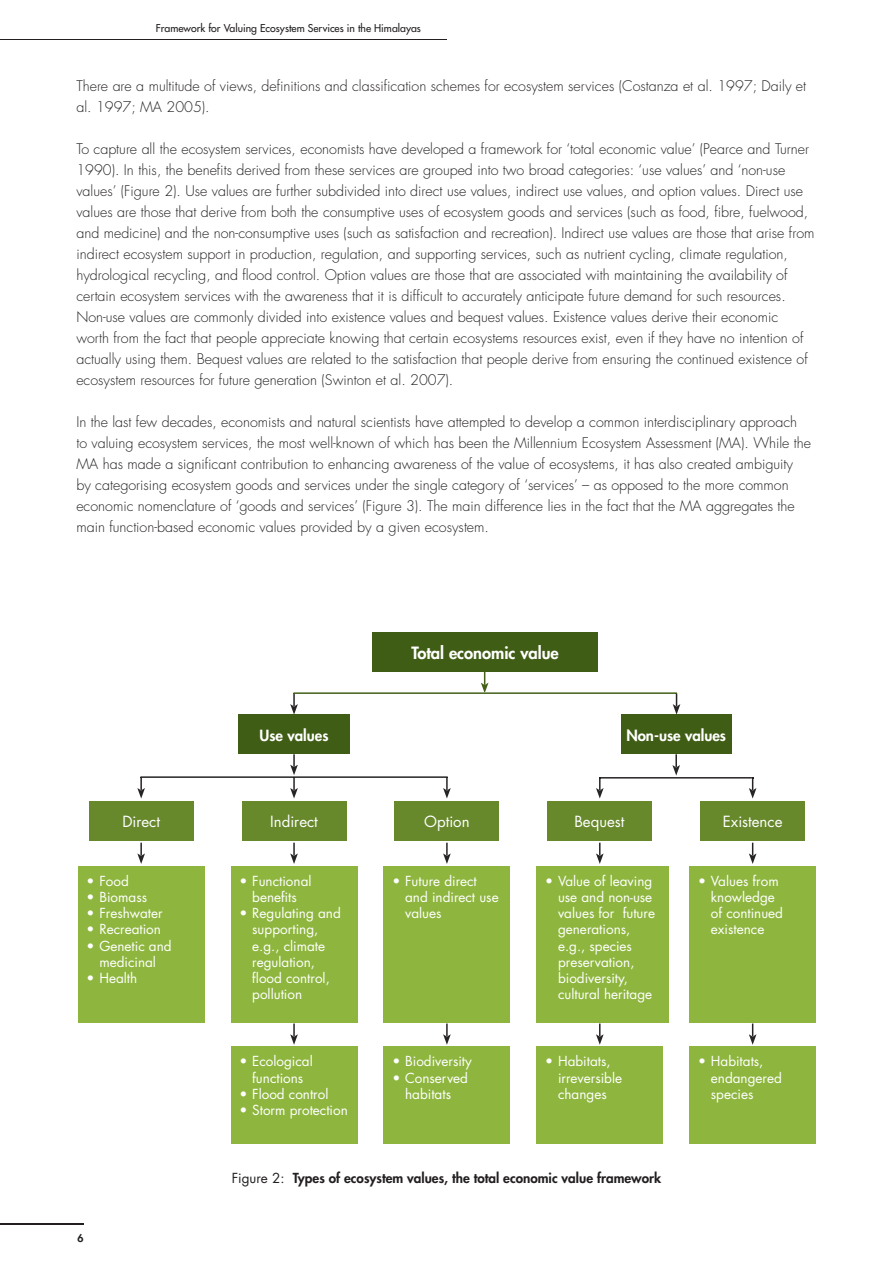
<style>
.page{position:relative;width:893px;height:1263px;background:#fff}
.page>*{position:absolute;margin:0;border:0;box-sizing:border-box;transform-origin:0 0}
.t1{font:800 16.5px "Futura Std";color:#fff}
.t2{font:15px "Futura Std";color:#fff}
.t3{font:800 15px "Futura Std";color:#fff}
.t4{font:300 14.25px/21px "Futura Std";color:#231f20}
.t5{font:13.5px/16.2px "Futura Std";color:#fff}
.t6{font:800 13.5px "Futura Std";color:#231f20}
.t7{font:500 10.5px "Futura Std";color:#231f20}
.t8{font:800 10.5px "Futura Std";color:#231f20}
.s1{font-weight:400}
</style>
<div class="page">
<hr style="left:0;top:40px;width:446px;height:1px;background:#231f20">
<hr style="left:0;top:1223px;width:84px;height:1px;background:#231f20">
<div style="left:373px;top:632px;width:225px;height:40px;background:#405d15"></div>
<div style="left:238px;top:715px;width:112px;height:39px;background:#405d15"></div>
<div style="left:89px;top:801px;width:105px;height:39px;background:#67892c"></div>
<div style="left:242px;top:801px;width:104px;height:39px;background:#67892c"></div>
<div style="left:394px;top:801px;width:105px;height:39px;background:#67892c"></div>
<div style="left:700px;top:801px;width:105px;height:39px;background:#67892c"></div>
<div style="left:547px;top:801px;width:105px;height:39px;background:#67892c"></div>
<div style="left:621px;top:715px;width:111px;height:39px;background:#405d15"></div>
<svg style="left:749px;top:843px;width:7px;height:21px"></svg>
<svg style="left:749px;top:1023px;width:7px;height:22px"></svg>
<svg style="left:290px;top:843px;width:8px;height:21px"></svg>
<svg style="left:290px;top:1023px;width:8px;height:22px"></svg>
<svg style="left:443px;top:843px;width:8px;height:21px"></svg>
<svg style="left:443px;top:1023px;width:8px;height:22px"></svg>
<svg style="left:596px;top:754px;width:160px;height:44px"></svg>
<svg style="left:596px;top:843px;width:8px;height:21px"></svg>
<svg style="left:596px;top:1023px;width:8px;height:22px"></svg>
<svg style="left:137px;top:754px;width:314px;height:44px"></svg>
<svg style="left:137px;top:843px;width:8px;height:21px"></svg>
<div style="left:78px;top:866px;width:126px;height:156px;background:#8eb63e"></div>
<div style="left:231px;top:866px;width:126px;height:156px;background:#8eb63e"></div>
<div style="left:231px;top:1047px;width:126px;height:97px;background:#8eb63e"></div>
<div style="left:384px;top:866px;width:126px;height:156px;background:#8eb63e"></div>
<div style="left:384px;top:1047px;width:126px;height:97px;background:#8eb63e"></div>
<div style="left:537px;top:866px;width:132px;height:156px;background:#8eb63e"></div>
<div style="left:537px;top:1047px;width:126px;height:97px;background:#8eb63e"></div>
<div style="left:690px;top:866px;width:126px;height:156px;background:#8eb63e"></div>
<div style="left:690px;top:1047px;width:126px;height:97px;background:#8eb63e"></div>
<svg style="left:290px;top:672px;width:390px;height:43px"></svg>
<p class="t7" style="left:156px;top:21px;width:266px">Framework for Valuing Ecosystem Services in the Himalayas</p>
<p class="t4" style="left:76px;top:75px;width:731px">There are a multitude of views, definitions and classification schemes for ecosystem services (Costanza et al. 1997; Daily et al. 1997; MA 2005).</p>
<p class="t4" style="left:76px;top:138px;width:740px">To capture all the ecosystem services, economists have developed a framework for ‘total economic value’ (Pearce and Turner 1990). In this, the benefits derived from these services are grouped into two broad categories: ‘use values’ and ‘non-use values’ (Figure 2). Use values are further subdivided into direct use values, indirect use values, and option values. Direct use values are those that derive from both the consumptive uses of ecosystem goods and services (such as food, fibre, fuelwood, and medicine) and the non-consumptive uses (such as satisfaction and recreation). Indirect use values are those that arise from indirect ecosystem support in production, regulation, and supporting services, such as nutrient cycling, climate regulation, hydrological recycling, and flood control. Option values are those that are associated with maintaining the availability of certain ecosystem services with the awareness that it is difficult to accurately anticipate future demand for such resources.<br>Non-use values are commonly divided into existence values and bequest values. Existence values derive their economic worth from the fact that people appreciate knowing that certain ecosystems resources exist, even if they have no intention of actually using them. Bequest values are related to the satisfaction that people derive from ensuring the continued existence of ecosystem resources for future generation (Swinton et al. 2007).</p>
<p class="t4" style="left:76px;top:411px;width:736px">In the last few decades, economists and natural scientists have attempted to develop a common interdisciplinary approach to valuing ecosystem services, the most well-known of which has been the Millennium Ecosystem Assessment (MA). While the MA has made a significant contribution to enhancing awareness of the value of ecosystems, it has also created ambiguity by categorising ecosystem goods and services under the single category of ‘services’ – as opposed to the more common economic nomenclature of ‘goods and services’ (Figure 3). The main difference lies in the fact that the MA aggregates the main function-based economic values provided by a given ecosystem.</p>
<p class="t3" style="left:260px;top:725px;width:70px">Use values</p>
<p class="t1" style="left:412px;top:642px;width:149px">Total economic value</p>
<p class="t3" style="left:626px;top:725px;width:101px">Non-use values</p>
<p class="t2" style="left:122px;top:811px;width:39px">Direct</p>
<p class="t2" style="left:270px;top:811px;width:49px">Indirect</p>
<p class="t2" style="left:424px;top:811px;width:47px">Option</p>
<p class="t2" style="left:574px;top:811px;width:52px">Bequest</p>
<p class="t2" style="left:723px;top:811px;width:61px">Existence</p>
<p class="t5" style="left:87px;top:873px;width:44px">• Food</p>
<p class="t5" style="left:87px;top:889px;width:62px">• Biomass</p>
<p class="t5" style="left:87px;top:905px;width:78px">• Freshwater</p>
<p class="t5" style="left:87px;top:921px;width:76px">• Recreation</p>
<p class="t5" style="left:87px;top:938px;width:87px;text-align:center">• Genetic and medicinal</p>
<p class="t5" style="left:87px;top:970px;width:52px">• Health</p>
<p class="t8" style="left:78px;top:1231px;width:8px">6</p>
<p class="t5" style="left:239px;top:873px;width:74px;text-align:center">• Functional benefits</p>
<p class="t5" style="left:252px;top:905px;width:90px;text-indent:-13px">• Regulating and supporting, e.g., climate regulation, flood control, pollution</p>
<p class="t5" style="left:239px;top:1053px;width:75px;text-align:center">• Ecological functions</p>
<p class="t5" style="left:239px;top:1086px;width:90px">• Flood control</p>
<p class="t5" style="left:239px;top:1102px;width:110px">• Storm protection</p>
<p class="t5" style="left:405px;top:873px;width:95px;text-indent:-13px">• Future direct and indirect use values</p>
<p class="t5" style="left:392px;top:1053px;width:81px">• Biodiversity</p>
<p class="t5" style="left:392px;top:1069px;width:77px;text-align:center">• Conserved habitats</p>
<p class="t5" style="left:558px;top:873px;width:98px;text-indent:-13px">• Value of leaving use and non-use values for future generations, e.g., species preservation, biodiversity, cultural heritage</p>
<p class="t5" style="left:558px;top:1053px;width:66px;text-indent:-13px">• Habitats, irreversible changes</p>
<p class="t6" style="left:232px;top:1169px;width:431px"><span class="s1">Figure 2:</span> Types of ecosystem values, the total economic value framework</p>
<p class="t5" style="left:711px;top:873px;width:74px;text-indent:-13px">• Values from knowledge of continued existence</p>
<p class="t5" style="left:711px;top:1053px;width:72px;text-indent:-13px">• Habitats, endangered species</p>
</div>
